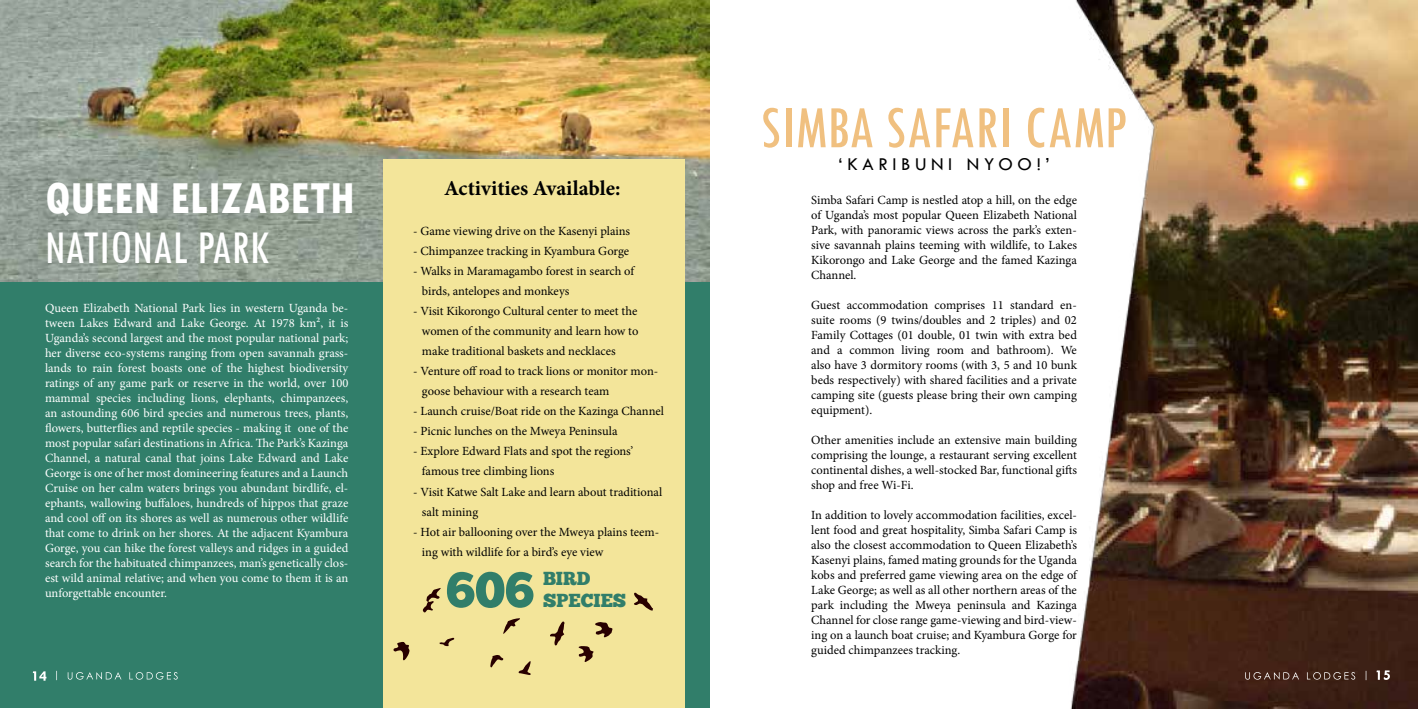
<style>
.page{position:relative;width:1418px;height:709px;background:#fff}
.page>*{position:absolute;margin:0;border:0;box-sizing:border-box;transform-origin:0 0}
.t1{font:condensed 62.5px "Tw Cen";color:#f0c080}
.t2{font:50px "Chunk Five Ex";color:#317e6a}
.t3{font:700 condensed 48.75px "Tw Cen";color:#fff}
.t4{font:condensed 48.75px "Tw Cen";color:#fff}
.t5{font:700 21.25px "Minion Pro";color:#000}
.t6{font:18.75px "Tw Cen";letter-spacing:.25em;color:#000}
.t7{font:18.75px/22.5px "Chunk Five Ex";color:#317e6a}
.t8{font:12.5px/15px "Minion Pro";letter-spacing:-.005em;color:#000}
.t9{font:12.5px/15px "Minion Pro";letter-spacing:-.005em;color:#fff;text-align:justify}
</style>
<div class="page">
<img style="left:1070px;top:0;width:347px;height:709px">
<div style="left:0;top:1px;width:709px;height:707px;background:#317e6a"></div>
<img style="left:0;top:0;width:709px;height:281px">
<div style="left:383px;top:159px;width:301px;height:549px;background:#f3e59a"></div>
<svg style="left:423px;top:588px;width:17px;height:24px"></svg>
<svg style="left:503px;top:618px;width:17px;height:16px"></svg>
<svg style="left:518px;top:661px;width:12px;height:14px"></svg>
<svg style="left:490px;top:655px;width:13px;height:12px"></svg>
<svg style="left:439px;top:637px;width:15px;height:9px"></svg>
<svg style="left:595px;top:622px;width:17px;height:15px"></svg>
<svg style="left:393px;top:641px;width:16px;height:19px"></svg>
<svg style="left:634px;top:592px;width:19px;height:18px"></svg>
<svg style="left:578px;top:646px;width:15px;height:16px"></svg>
<svg style="left:550px;top:621px;width:14px;height:24px"></svg>
<svg style="left:56px;top:671px;width:122px;height:9px"></svg>
<svg style="left:33px;top:671px;width:13px;height:9px"></svg>
<svg style="left:1245px;top:671px;width:121px;height:9px"></svg>
<svg style="left:1376px;top:670px;width:13px;height:10px"></svg>
<h3 class="t3" style="left:45px;top:168px;width:311px">QUEEN ELIZABETH</h3>
<h3 class="t4" style="left:45px;top:218px;width:226px">NATIONAL PARK</h3>
<p class="t9" style="left:45px;top:300px;width:305px">Queen Elizabeth National Park lies in western Uganda be&shy;tween Lakes Edward and Lake George. At 1978 km², it is Uganda’s second largest and the most popular national park; her diverse eco-systems ranging from open savannah grass&shy;lands to rain forest boasts one of the highest biodiversity ratings of any game park or reserve in the world, over 100 mammal species including lions, elephants, chimpanzees, an astounding 606 bird species and numerous trees, plants, flowers, butterflies and reptile species - making it one of the most popular safari destinations in Africa. The Park’s Kazinga Channel, a natural canal that joins Lake Edward and Lake George is one of her most domineering features and a Launch Cruise on her calm waters brings you abundant birdlife, el&shy;ephants, wallowing buffaloes, hundreds of hippos that graze and cool off on its shores as well as numerous other wildlife that come to drink on her shores. At the adjacent Kyambura Gorge, you can hike the forest valleys and ridges in a guided search for the habituated chimpanzees, man’s genetically clos&shy;est wild animal relative; and when you come to them it is an unforgettable encounter.</p>
<h3 class="t5" style="left:444px;top:174px;width:178px">Activities Available:</h3>
<p class="t8" style="left:413px;top:224px;width:218px">- Game viewing drive on the Kasenyi plains</p>
<p class="t8" style="left:413px;top:244px;width:217px">- Chimpanzee tracking in Kyambura Gorge</p>
<p class="t8" style="left:422px;top:261px;width:214px;line-height:20px;text-indent:-9px">- Walks in Maramagambo forest in search of birds, antelopes and monkeys</p>
<p class="t8" style="left:422px;top:301px;width:218px;line-height:20px;text-align:justify;text-indent:-9px">- Visit Kikorongo Cultural center to meet the women of the community and learn how to make traditional baskets and necklaces</p>
<p class="t8" style="left:422px;top:361px;width:238px;line-height:20px;text-indent:-9px">- Venture off road to track lions or monitor mon&shy;goose behaviour with a research team</p>
<p class="t8" style="left:413px;top:404px;width:252px">- Launch cruise/Boat ride on the Kazinga Channel</p>
<p class="t8" style="left:413px;top:424px;width:206px">- Picnic lunches on the Mweya Peninsula</p>
<p class="t8" style="left:422px;top:441px;width:213px;line-height:20px;text-indent:-9px">- Explore Edward Flats and spot the regions’ famous tree climbing lions</p>
<p class="t8" style="left:422px;top:481px;width:242px;line-height:20px;text-indent:-9px">- Visit Katwe Salt Lake and learn about traditional salt mining</p>
<p class="t8" style="left:422px;top:521px;width:239px;line-height:20px;text-indent:-9px">- Hot air ballooning over the Mweya plains teem&shy;ing with wildlife for a bird’s eye view</p>
<h2 class="t2" style="left:446px;top:552px;width:90px">606</h2>
<h3 class="t7" style="left:543px;top:566px;width:85px">BIRD<br>SPECIES</h3>
<h1 class="t1" style="left:760px;top:90px;width:368px">SIMBA SAFARI CAMP</h1>
<h3 class="t6" style="left:838px;top:152px;width:212px">‘KARIBUNI NYOO!’</h3>
<p class="t8" style="left:811px;top:192px;width:267px;text-align:justify">Simba Safari Camp is nestled atop a hill, on the edge of Uganda’s most popular Queen Elizabeth National Park, with panoramic views across the park’s exten&shy;sive savannah plains teeming with wildlife, to Lakes Kikorongo and Lake George and the famed Kazinga Channel.</p>
<p class="t8" style="left:811px;top:297px;width:267px;text-align:justify">Guest accommodation comprises 11 standard en&shy;suite rooms (9 twins/doubles and 2 triples) and 02<br>Family Cottages (01 double, 01 twin with extra bed and a common living room and bathroom). We also have 3 dormitory rooms (with 3, 5 and 10 bunk beds respectively) with shared facilities and a private camping site (guests please bring their own camping equipment).</p>
<p class="t8" style="left:811px;top:432px;width:267px;text-align:justify">Other amenities include an extensive main building comprising the lounge, a restaurant serving excellent continental dishes, a well-stocked Bar, functional gifts shop and free Wi-Fi.</p>
<p class="t8" style="left:811px;top:507px;width:267px;text-align:justify">In addition to lovely accommodation facilities, excel&shy;lent food and great hospitality, Simba Safari Camp is also the closest accommodation to Queen Elizabeth’s Kasenyi plains, famed mating grounds for the Uganda kobs and preferred game viewing area on the edge of Lake George; as well as all other northern areas of the park including the Mweya peninsula and Kazinga Channel for close range game-viewing and bird-view&shy;ing on a launch boat cruise; and Kyambura Gorge for guided chimpanzees tracking.</p>
</div>
